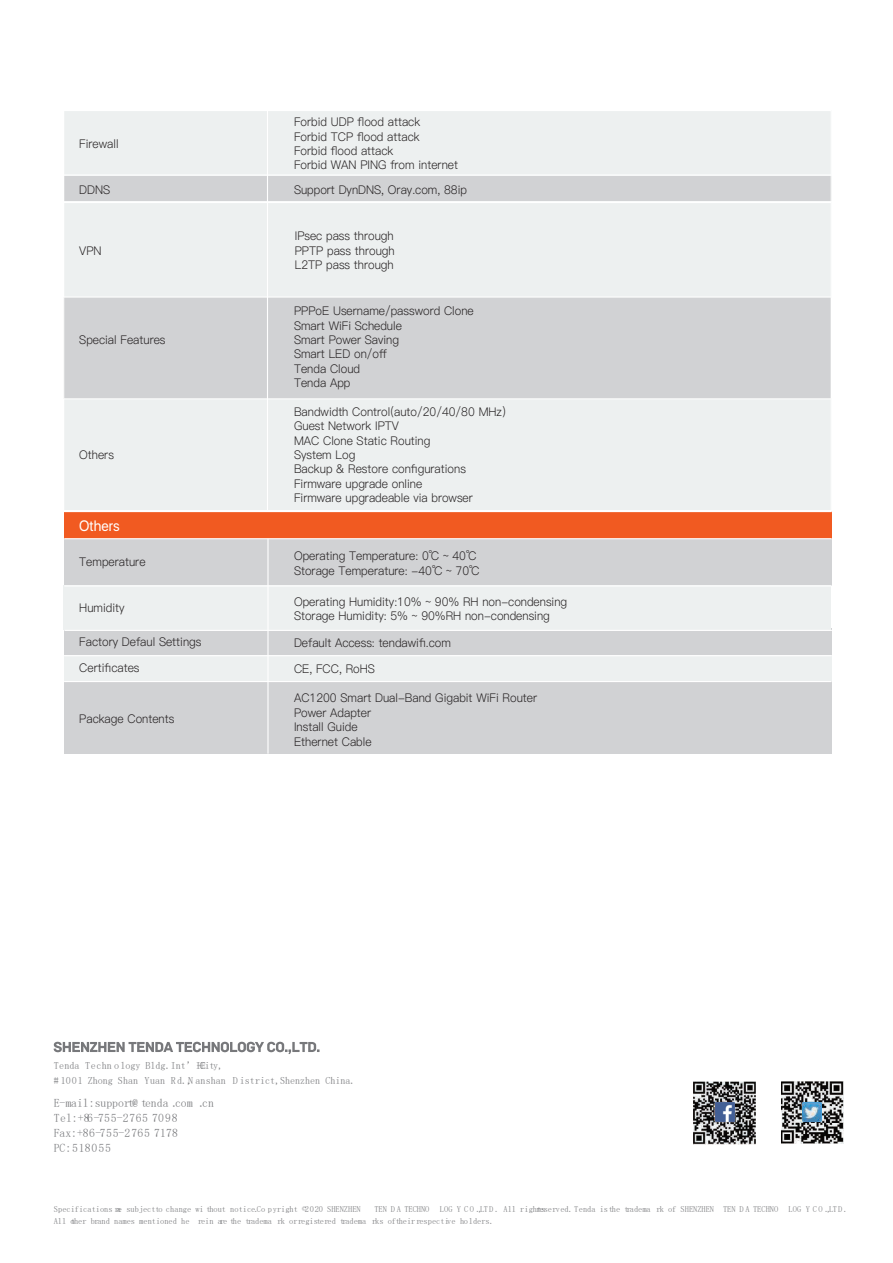
<style>
.page{position:relative;width:893px;height:1263px;background:#fff}
.page>*{position:absolute;margin:0;border:0;box-sizing:border-box;transform-origin:0 0}
.t1{font:15px "SF Pro Display";color:#fff;scale:.94 1}
.t2{font:12px/14.4px "Ping Fang SC Regular";color:#231f20;scale:.94 1}
.t3{font:11.7px/15.1px "Museo 500 Regular G Bpc EUC H";color:#77787b}
.t4{font:10.05px/15.5px "Museo 500 Regular G Bpc EUC H";color:#77787b}
.t5{font:8.4px "Museo 500 Regular G Bpc EUC H";color:#77787b}
</style>
<div class="page">
<img style="left:781px;top:1082px;width:62px;height:62px">
<img style="left:802px;top:1102px;width:19px;height:19px">
<img style="left:803px;top:1103px;width:18px;height:18px">
<img style="left:693px;top:1082px;width:63px;height:62px">
<img style="left:715px;top:1102px;width:20px;height:20px">
<svg style="left:54px;top:1042px;width:266px;height:12px"></svg>
<div style="left:64px;top:655px;width:768px;height:26px;background:#edf0f0"></div>
<div style="left:64px;top:629px;width:768px;height:26px;background:#d1d2d4"></div>
<div style="left:64px;top:511px;width:768px;height:27px;background:#f15a21"></div>
<div style="left:64px;top:539px;width:768px;height:46px;background:#d1d2d4"></div>
<div style="left:64px;top:585px;width:767px;height:45px;background:#edf0f0"></div>
<div style="left:64px;top:681px;width:768px;height:72px;background:#d1d2d4"></div>
<hr style="left:64px;top:681px;width:768px;height:1px;background:#fff">
<hr style="left:64px;top:655px;width:768px;height:1px;background:#fff">
<hr style="left:64px;top:630px;width:768px;height:1px;background:#fff">
<hr style="left:64px;top:585px;width:768px;height:1px;background:#fff">
<hr style="left:267px;top:539px;width:2px;height:215px;background:#fff">
<div style="left:64px;top:176px;width:767px;height:26px;background:#d1d2d4"></div>
<div style="left:64px;top:201px;width:768px;height:97px;background:#edf0f0"></div>
<div style="left:64px;top:399px;width:767px;height:111px;background:#edf0f0"></div>
<div style="left:64px;top:298px;width:767px;height:101px;background:#d1d2d4"></div>
<div style="left:64px;top:111px;width:768px;height:65px;background:#edf0f0"></div>
<hr style="left:64px;top:398px;width:767px;height:1px;background:#fff">
<hr style="left:64px;top:296px;width:767px;height:2px;background:#fff">
<hr style="left:64px;top:201px;width:767px;height:1px;background:#fff">
<hr style="left:64px;top:202px;width:767px;height:1px;background:#fff">
<hr style="left:64px;top:174px;width:767px;height:2px;background:#fff">
<hr style="left:267px;top:111px;width:1px;height:401px;background:#fff">
<p class="t2" style="left:79px;top:136px;width:43px">Firewall</p>
<p class="t2" style="left:294px;top:115px;width:176px">Forbid UDP flood attack<br>Forbid TCP flood attack<br>Forbid flood attack<br>Forbid WAN PING from internet</p>
<p class="t2" style="left:79px;top:182px;width:34px">DDNS</p>
<p class="t2" style="left:294px;top:182px;width:186px">Support DynDNS, Oray.com, 88ip</p>
<p class="t2" style="left:79px;top:243px;width:25px">VPN</p>
<p class="t2" style="left:79px;top:333px;width:93px">Special Features</p>
<p class="t2" style="left:79px;top:447px;width:38px">Others</p>
<p class="t2" style="left:295px;top:229px;width:108px;text-align:justify">IPsec pass through PPTP pass through L2TP pass through</p>
<p class="t2" style="left:294px;top:304px;width:193px">PPPoE Username/password Clone<br>Smart WiFi Schedule<br>Smart Power Saving<br>Smart LED on/off<br>Tenda Cloud<br>Tenda App</p>
<p class="t2" style="left:294px;top:404px;width:227px">Bandwidth Control(auto/20/40/80 MHz)<br>Guest Network IPTV<br>MAC Clone Static Routing<br>System Log<br>Backup &amp; Restore configurations<br>Firmware upgrade online<br>Firmware upgradeable via browser</p>
<p class="t1" style="left:79px;top:513px;width:45px">Others</p>
<p class="t2" style="left:79px;top:555px;width:72px">Temperature</p>
<p class="t2" style="left:294px;top:549px;width:199px">Operating Temperature: 0℃ ~ 40℃<br>Storage Temperature: -40℃ ~ 70℃</p>
<p class="t2" style="left:79px;top:601px;width:50px">Humidity</p>
<p class="t2" style="left:294px;top:595px;width:292px">Operating Humidity:10% ~ 90% RH non-condensing<br>Storage Humidity: 5% ~ 90%RH non-condensing</p>
<p class="t2" style="left:79px;top:635px;width:131px">Factory Defaul Settings</p>
<p class="t2" style="left:294px;top:636px;width:168px">Default Access: tendawifi.com</p>
<p class="t2" style="left:79px;top:661px;width:66px">Certificates</p>
<p class="t2" style="left:294px;top:662px;width:88px">CE, FCC, RoHS</p>
<p class="t2" style="left:79px;top:712px;width:103px">Package Contents</p>
<p class="t2" style="left:294px;top:691px;width:260px">AC1200 Smart Dual-Band Gigabit WiFi Router<br>Power Adapter<br>Install Guide<br>Ethernet Cable</p>
<p class="t4" style="left:54px;top:1058px;width:303px">Tenda Techn ology Bldg.Int’IE-City,<br># 1001 Zhong Shan Yuan Rd.,N anshan D istrict,Shenzhen China.</p>
<p class="t3" style="left:54px;top:1095px;width:162px">E-mail:support@ tenda .com .cn<br>Tel:+86-755-2765 7098<br>Fax:+86-755-2765 7178<br>PC:518055</p>
<p class="t5" style="left:54px;top:1205px;width:309px">Specifications are subject to change wi thout notice.Co pyright ©2020 SHENZHEN</p>
<p class="t5" style="left:374px;top:1205px;width:173px">TEN D A TECHNO LOG Y C O .,LT D . All rights</p>
<p class="t5" style="left:536px;top:1205px;width:313px">reserved. Tenda is the tradema rk of SHENZHEN TEN D A TECHNO LOG Y C O .,LT D .</p>
<p class="t5" style="left:54px;top:1217px;width:442px">All other brand names mentioned he rein are the tradema rk or registered tradema rks of their respective holders.</p>
</div>
